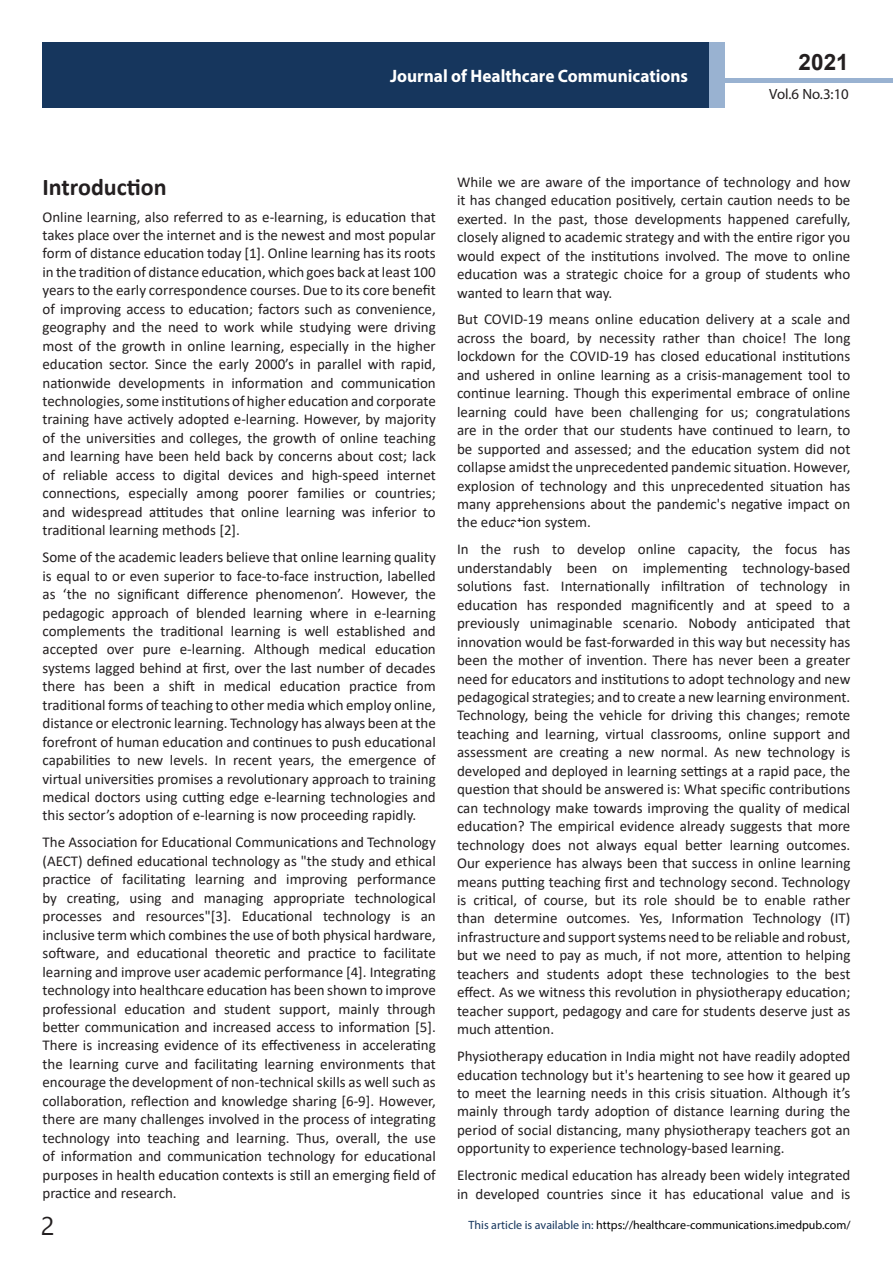
<style>
.page{position:relative;width:893px;height:1263px;background:#fff}
.page>*{position:absolute;margin:0;border:0;box-sizing:border-box;transform-origin:0 0}
.t1{font:25.5px "Nirmala UI";color:#231f20}
.t2{font:700 24px "Calibri";color:#231f20}
.t3{font:700 22.5px "Arial";color:#231f20}
.t4{font:700 18px "Myriad Pro";color:#fff;scale:.96 1}
.t5{font:15px/18.5px "Calibri";color:#231f20;text-align:justify}
.t6{font:14.85px "Myriad Pro";color:#231f20}
.t7{font:12px "Myriad Pro";color:#000}
.s1{color:#16365d}
</style>
<div class="page">
<hr style="left:725px;top:78px;width:168px;height:4px;background:#99b2d1">
<div style="left:43px;top:42px;width:666px;height:66px;background:#16365d"></div>
<div style="left:709px;top:42px;width:16px;height:66px;background:#99b2d1"></div>
<p class="t4" style="left:390px;top:64px;width:312px">Journal of Healthcare Communications</p>
<p class="t4" style="left:585px;top:74px;width:128px">ISSN 1698-9465</p>
<h3 class="t3" style="left:799px;top:46px;width:52px">2021</h3>
<p class="t6" style="left:769px;top:84px;width:81px">Vol.6 No.3:10</p>
<h2 class="t2" style="left:43px;top:170px;width:126px">Introduction</h2>
<p class="t5" style="left:43px;top:207px;width:395px">Online learning, also referred to as e-learning, is education that takes place over the internet and is the newest and most popular form of distance education today [1]. Online learning has its roots in the tradition of distance education, which goes back at least 100 years to the early correspondence courses. Due to its core benefit of improving access to education; factors such as convenience, geography and the need to work while studying were driving most of the growth in online learning, especially in the higher education sector. Since the early 2000’s in parallel with rapid, nationwide developments in information and communication technologies, some institutions of higher education and corporate training have actively adopted e-learning. However, by majority of the universities and colleges, the growth of online teaching and learning have been held back by concerns about cost; lack of reliable access to digital devices and high-speed internet connections, especially among poorer families or countries; and widespread attitudes that online learning was inferior to traditional learning methods [2].</p>
<p class="t5" style="left:43px;top:548px;width:395px">Some of the academic leaders believe that online learning quality is equal to or even superior to face-to-face instruction, labelled as ‘the no significant difference phenomenon’. However, the pedagogic approach of blended learning where in e-learning complements the traditional learning is well established and accepted over pure e-learning. Although medical education systems lagged behind at first, over the last number of decades there has been a shift in medical education practice from traditional forms of teaching to other media which employ online, distance or electronic learning. Technology has always been at the forefront of human education and continues to push educational capabilities to new levels. In recent years, the emergence of virtual universities promises a revolutionary approach to training medical doctors using cutting edge e-learning technologies and this sector’s adoption of e-learning is now proceeding rapidly.</p>
<p class="t5" style="left:43px;top:833px;width:395px">The Association for Educational Communications and Technology (AECT) defined educational technology as "the study and ethical practice of facilitating learning and improving performance by creating, using and managing appropriate technological processes and resources"[3]. Educational technology is an inclusive term which combines the use of both physical hardware, software, and educational theoretic and practice to facilitate learning and improve user academic performance [4]. Integrating technology into healthcare education has been shown to improve professional education and student support, mainly through better communication and increased access to information [5].<br>There is increasing evidence of its effectiveness in accelerating the learning curve and facilitating learning environments that encourage the development of non-technical skills as well such as collaboration, reflection and knowledge sharing [6-9]. However, there are many challenges involved in the process of integrating technology into teaching and learning. Thus, overall, the use of information and communication technology for educational purposes in health education contexts is still an emerging field of practice and research.</p>
<p class="t5" style="left:457px;top:172px;width:395px">While we are aware of the importance of technology and how it has changed education positively, certain caution needs to be exerted. In the past, those developments happened carefully, closely aligned to academic strategy and with the entire rigor you would expect of the institutions involved. The move to online education was a strategic choice for a group of students who wanted to learn that way.</p>
<p class="t5" style="left:457px;top:310px;width:395px">But COVID-19 means online education delivery at a scale and across the board, by necessity rather than choice! The long lockdown for the COVID-19 has closed educational institutions and ushered in online learning as a crisis-management tool to continue learning. Though this experimental embrace of online learning could have been challenging for us; congratulations are in the order that our students have continued to learn, to be supported and assessed; and the education system did not collapse amidst the unprecedented pandemic situation. However, explosion of technology and this unprecedented situation has many apprehensions about the pandemic's negative impact on the education system.</p>
<p class="t5" style="left:457px;top:540px;width:395px">In the rush to develop online capacity, the focus has understandably been on implementing technology-based solutions fast. Internationally infiltration of technology in education has responded magnificently and at speed to a previously unimaginable scenario. Nobody anticipated that innovation would be fast-forwarded in this way but necessity has been the mother of invention. There has never been a greater need for educators and institutions to adopt technology and new pedagogical strategies; and to create a new learning environment.<br>Technology, being the vehicle for driving this changes; remote teaching and learning, virtual classrooms, online support and assessment are creating a new normal. As new technology is developed and deployed in learning settings at a rapid pace, the question that should be answered is: What specific contributions can technology make towards improving the quality of medical education? The empirical evidence already suggests that more technology does not always equal better learning outcomes.<br>Our experience has always been that success in online learning means putting teaching first and technology second. Technology is critical, of course, but its role should be to enable rather than determine outcomes. Yes, Information Technology (IT) infrastructure and support systems need to be reliable and robust, but we need to pay as much, if not more, attention to helping teachers and students adopt these technologies to the best effect. As we witness this revolution in physiotherapy education; teacher support, pedagogy and care for students deserve just as much attention.</p>
<p class="t5" style="left:457px;top:1046px;width:395px">Physiotherapy education in India might not have readily adopted education technology but it's heartening to see how it geared up to meet the learning needs in this crisis situation. Although it’s mainly through tardy adoption of distance learning during the period of social distancing, many physiotherapy teachers got an opportunity to experience technology-based learning.</p>
<p class="t5" style="left:457px;top:1166px;width:395px">Electronic medical education has already been widely integrated in developed countries since it has educational value and is</p>
<h1 class="t1" style="left:41px;top:1205px;width:15px">2</h1>
<p class="t7" style="left:469px;top:1218px;width:383px"><span class="s1">This article is available in:</span> https://healthcare-communications.imedpub.com/</p>
</div>
